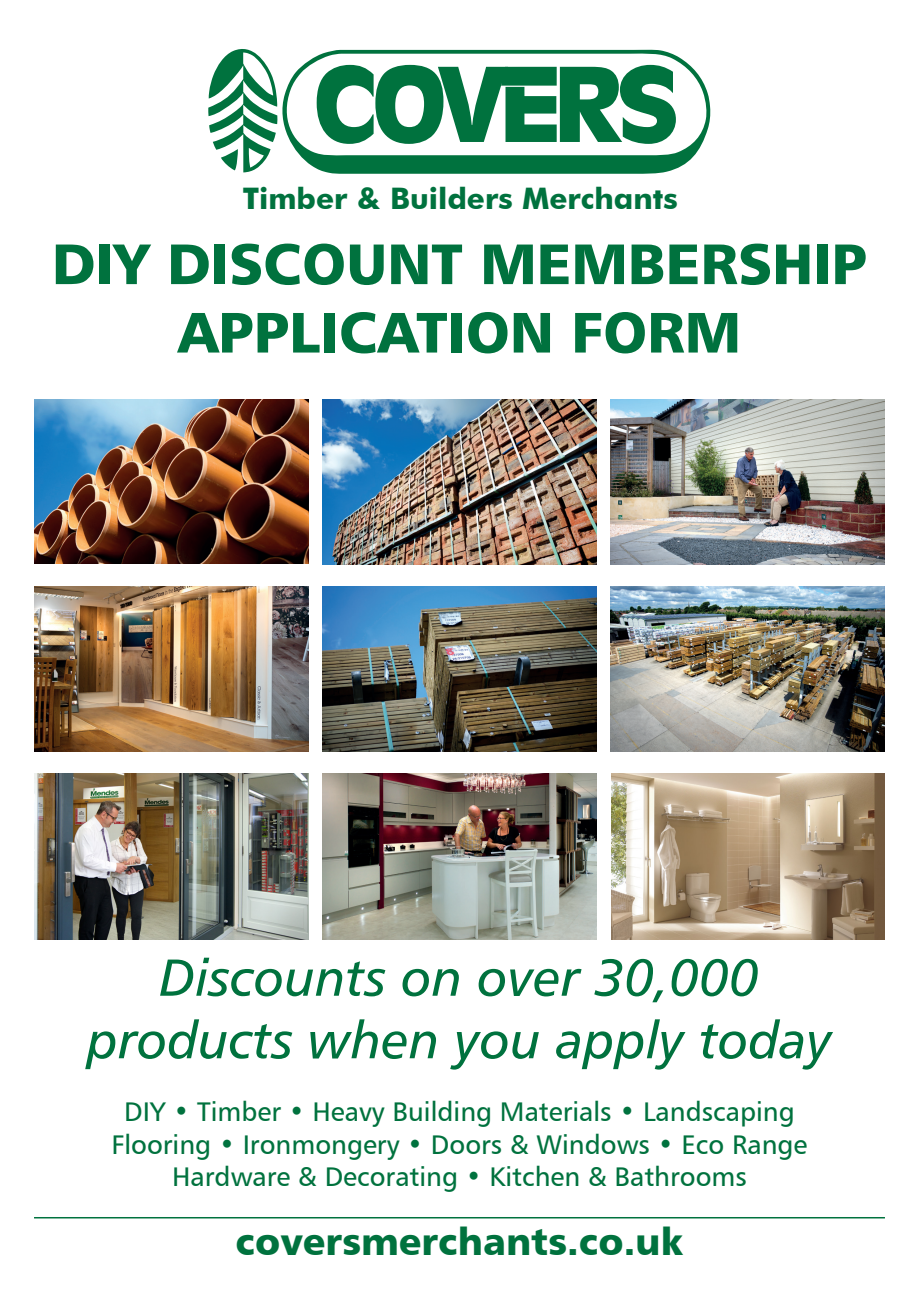
<style>
.page{position:relative;width:919px;height:1289px;background:#fff}
.page>*{position:absolute;margin:0;border:0;box-sizing:border-box;transform-origin:0 0}
.t1{font:57px "Humanist 777 BT Black B";color:#00723e}
.t2{font:52.05px "Humanist 777 BT Italic B";color:#00723e}
.t3{font:37.95px "Humanist 777 BT Black B";color:#00723e}
.t4{font:700 29.7px "Futura BT";color:#00723e}
.t5{font:27px/32.4px "Humanist 777 BT Roman B";color:#00723e;text-align:center}
</style>
<div class="page">
<svg style="left:277px;top:49px;width:433px;height:125px"></svg>
<svg style="left:208px;top:49px;width:69px;height:123px"></svg>
<hr style="left:34px;top:1216px;width:850px;height:2px;background:#00723e">
<img style="left:34px;top:773px;width:274px;height:166px">
<img style="left:34px;top:399px;width:274px;height:164px">
<img style="left:322px;top:773px;width:274px;height:166px">
<img style="left:322px;top:586px;width:274px;height:165px">
<img style="left:322px;top:399px;width:274px;height:166px">
<img style="left:611px;top:586px;width:273px;height:165px">
<img style="left:611px;top:399px;width:273px;height:166px">
<img style="left:34px;top:586px;width:274px;height:165px">
<img style="left:611px;top:773px;width:273px;height:166px">
<p class="t4" style="left:243px;top:180px;width:436px">Timber &amp; Builders Merchants</p>
<p class="t1" style="left:52px;top:227px;width:816px">DIY DISCOUNT MEMBERSHIP</p>
<p class="t1" style="left:178px;top:296px;width:564px">APPLICATION FORM</p>
<p class="t2" style="left:159px;top:945px;width:601px">Discounts on over 30,000</p>
<p class="t2" style="left:87px;top:1007px;width:746px">products when you apply today</p>
<p class="t5" style="left:111px;top:1094px;width:697px">DIY • Timber • Heavy Building Materials • Landscaping<br>Flooring • Ironmongery • Doors &amp; Windows • Eco Range</p>
<p class="t5" style="left:172px;top:1159px;width:576px">Hardware &amp; Decorating • Kitchen &amp; Bathrooms</p>
<p class="t3" style="left:235px;top:1217px;width:449px">coversmerchants.co.uk</p>
</div>
